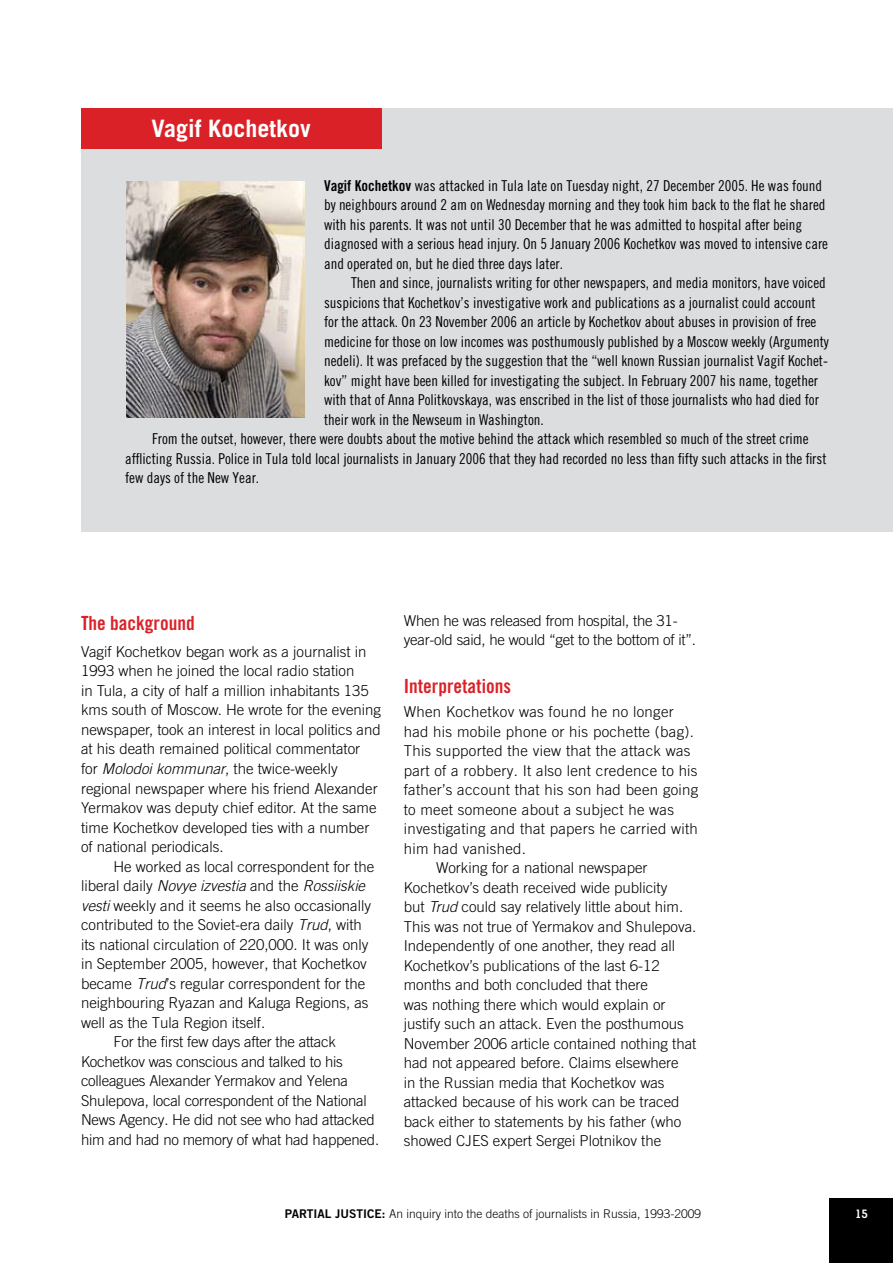
<style>
.page{position:relative;width:893px;height:1263px;background:#fff}
.page>*{position:absolute;margin:0;border:0;box-sizing:border-box;transform-origin:0 0}
.t1{font:700 24px "Trade Gothic";color:#fff}
.t2{font:19.5px "Trade Gothic Bold Cond Twenty";color:#da2128}
.t3{font:300 15px/19.5px "Trade Gothic";color:#000}
.t4{font:15px/19.5px "Trade Gothic Cond Eighteen";color:#000}
.t5{font:300 15px "Trade Gothic";letter-spacing:.02em;color:#000}
.t6{font:italic 300 15px "Trade Gothic";color:#000}
.t7{font:300 12px "Trade Gothic";color:#000}
.t8{font:700 12px "Geometric Slab 703 BT";color:#fff}
.s1{font-family:"Trade Gothic Bold Cond Twenty"}
.s2{font-style:italic}
.s3{font-style:normal}
.s4{font-family:"Trade Gothic Bold Two";font-weight:400}
</style>
<div class="page">
<div style="left:830px;top:1199px;width:63px;height:64px;background:#000"></div>
<div style="left:81px;top:108px;width:812px;height:423px;background:#dcddde"></div>
<img style="left:126px;top:181px;width:178px;height:237px">
<div style="left:81px;top:108px;width:301px;height:40px;background:#da2128"></div>
<h1 class="t1" style="left:152px;top:114px;width:161px">Vagif Kochetkov</h1>
<p class="t4" style="left:324px;top:176px;width:505px"><span class="s1">Vagif Kochetkov</span> was attacked in Tula late on Tuesday night, 27 December 2005. He was found by neighbours around 2 am on Wednesday morning and they took him back to the flat he shared with his parents. It was not until 30 December that he was admitted to hospital after being diagnosed with a serious head injury. On 5 January 2006 Kochetkov was moved to intensive care and operated on, but he died three days later.</p>
<p class="t4" style="left:351px;top:273px;width:476px">Then and since, journalists writing for other newspapers, and media monitors, have voiced</p>
<p class="t4" style="left:324px;top:293px;width:493px">suspicions that Kochetkov’s investigative work and publications as a journalist could account</p>
<p class="t4" style="left:324px;top:312px;width:494px">for the attack. On 23 November 2006 an article by Kochetkov about abuses in provision of free</p>
<p class="t4" style="left:324px;top:332px;width:506px">medicine for those on low incomes was posthumously published by a Moscow weekly (Argumenty</p>
<p class="t4" style="left:324px;top:351px;width:505px">nedeli). It was prefaced by the suggestion that the “well known Russian journalist Vagif Kochet-</p>
<p class="t4" style="left:324px;top:371px;width:495px">kov” might have been killed for investigating the subject. In February 2007 his name, together</p>
<p class="t4" style="left:324px;top:390px;width:496px">with that of Anna Politkovskaya, was enscribed in the list of those journalists who had died for</p>
<p class="t4" style="left:324px;top:410px;width:221px">their work in the Newseum in Washington.</p>
<p class="t4" style="left:152px;top:429px;width:658px">From the outset, however, there were doubts about the motive behind the attack which resembled so much of the street crime</p>
<p class="t4" style="left:125px;top:449px;width:703px">afflicting Russia. Police in Tula told local journalists in January 2006 that they had recorded no less than fifty such attacks in the first</p>
<p class="t4" style="left:125px;top:468px;width:136px">few days of the New Year.</p>
<h2 class="t2" style="left:81px;top:611px;width:115px">The background</h2>
<p class="t3" style="left:81px;top:642px;width:302px">Vagif Kochetkov began work as a journalist in 1993 when he joined the local radio station<br>in Tula, a city of half a million inhabitants 135 kms south of Moscow. He wrote for the evening newspaper, took an interest in local politics and at his death remained political commentator<br>for <span class="s2">Molodoi kommunar</span>, the twice-weekly regional newspaper where his friend Alexander Yermakov was deputy chief editor. At the same time Kochetkov developed ties with a number of national periodicals.</p>
<p class="t3" style="left:113px;top:856px;width:262px">He worked as local correspondent for the</p>
<p class="t6" style="left:81px;top:877px;width:286px"><span class="s3">liberal daily</span> Novye izvestia <span class="s3">and the</span> Rossiiskie</p>
<p class="t3" style="left:81px;top:895px;width:291px"><span class="s2">vesti</span> weekly and it seems he also occasionally</p>
<p class="t3" style="left:81px;top:915px;width:282px">contributed to the Soviet-era daily <span class="s2">Trud</span>, with</p>
<p class="t3" style="left:81px;top:934px;width:289px">its national circulation of 220,000. It was only</p>
<p class="t3" style="left:81px;top:954px;width:287px">in September 2005, however, that Kochetkov</p>
<p class="t3" style="left:81px;top:973px;width:286px">became <span class="s2">Trud</span>’s regular correspondent for the</p>
<p class="t3" style="left:81px;top:993px;width:289px">neighbouring Ryazan and Kaluga Regions, as</p>
<p class="t3" style="left:81px;top:1012px;width:186px">well as the Tula Region itself.</p>
<p class="t3" style="left:113px;top:1032px;width:224px">For the first few days after the attack</p>
<p class="t3" style="left:81px;top:1051px;width:263px">Kochetkov was conscious and talked to his</p>
<p class="t3" style="left:81px;top:1071px;width:269px">colleagues Alexander Yermakov and Yelena</p>
<p class="t3" style="left:81px;top:1090px;width:287px">Shulepova, local correspondent of the National</p>
<p class="t3" style="left:81px;top:1110px;width:295px">News Agency. He did not see who had attacked</p>
<p class="t3" style="left:81px;top:1129px;width:300px">him and had no memory of what had happened.</p>
<p class="t3" style="left:404px;top:611px;width:294px">When he was released from hospital, the 31- year-old said, he would “get to the bottom of it”.</p>
<h2 class="t2" style="left:404px;top:675px;width:109px">Interpretations</h2>
<p class="t5" style="left:404px;top:703px;width:272px">When Kochetkov was found he no longer</p>
<p class="t5" style="left:404px;top:723px;width:292px">had his mobile phone or his pochette (bag).</p>
<p class="t5" style="left:404px;top:742px;width:288px">This supported the view that the attack was</p>
<p class="t5" style="left:404px;top:762px;width:295px">part of a robbery. It also lent credence to his</p>
<p class="t5" style="left:404px;top:781px;width:296px">father’s account that his son had been going</p>
<p class="t5" style="left:404px;top:801px;width:272px">to meet someone about a subject he was</p>
<p class="t5" style="left:404px;top:820px;width:296px">investigating and that papers he carried with</p>
<p class="t5" style="left:404px;top:840px;width:124px">him had vanished.</p>
<p class="t3" style="left:436px;top:858px;width:213px">Working for a national newspaper</p>
<p class="t3" style="left:404px;top:878px;width:265px">Kochetkov’s death received wide publicity</p>
<p class="t3" style="left:404px;top:897px;width:281px">but <span class="s2">Trud</span> could say relatively little about him.</p>
<p class="t3" style="left:404px;top:917px;width:294px">This was not true of Yermakov and Shulepova.</p>
<p class="t3" style="left:404px;top:936px;width:273px">Independently of one another, they read all</p>
<p class="t3" style="left:404px;top:956px;width:258px">Kochetkov’s publications of the last 6-12</p>
<p class="t3" style="left:404px;top:975px;width:246px">months and both concluded that there</p>
<p class="t3" style="left:404px;top:995px;width:263px">was nothing there which would explain or</p>
<p class="t3" style="left:404px;top:1014px;width:282px">justify such an attack. Even the posthumous</p>
<p class="t3" style="left:404px;top:1034px;width:294px">November 2006 article contained nothing that</p>
<p class="t3" style="left:404px;top:1053px;width:277px">had not appeared before. Claims elsewhere</p>
<p class="t3" style="left:404px;top:1073px;width:262px">in the Russian media that Kochetkov was</p>
<p class="t3" style="left:404px;top:1092px;width:277px">attacked because of his work can be traced</p>
<p class="t3" style="left:404px;top:1112px;width:279px">back either to statements by his father (who</p>
<p class="t3" style="left:404px;top:1131px;width:259px">showed CJES expert Sergei Plotnikov the</p>
<p class="t7" style="left:285px;top:1207px;width:418px"><span class="s4">PARTIAL JUSTICE:</span> An inquiry into the deaths of journalists in Russia, 1993-2009</p>
<p class="t8" style="left:855px;top:1206px;width:14px">15</p>
</div>
